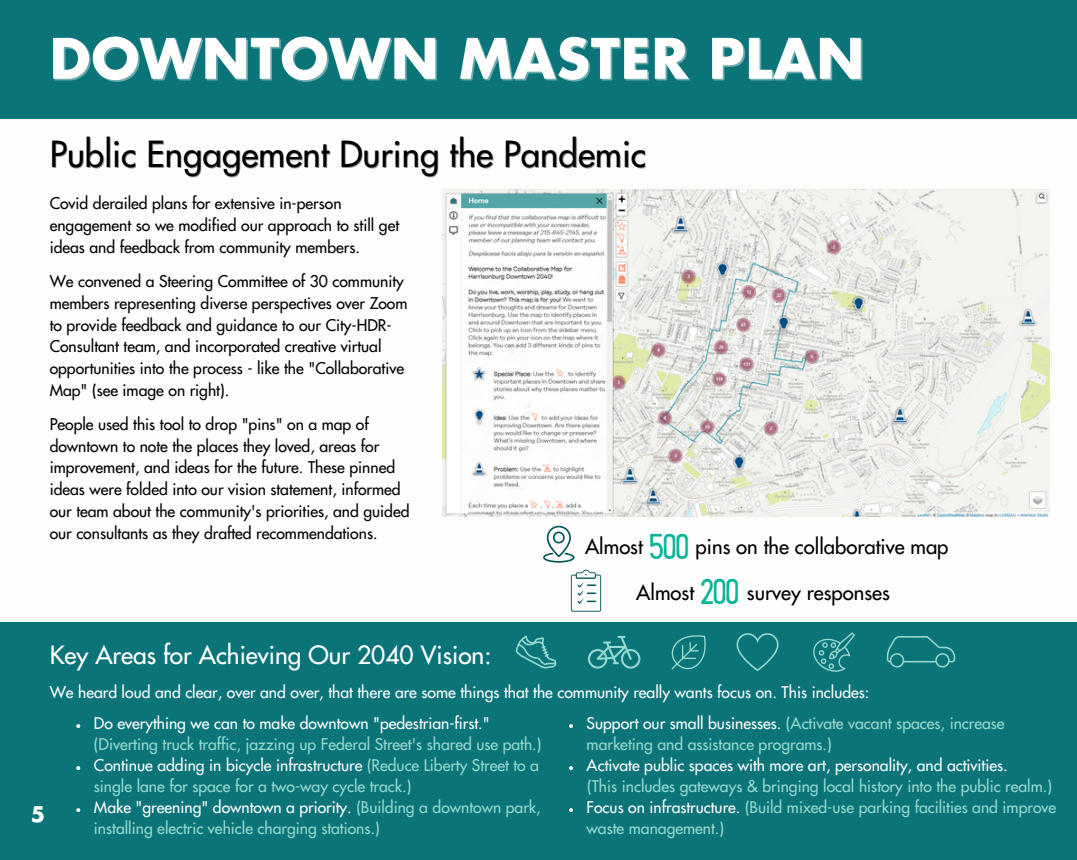
<style>
.page{position:relative;width:1077px;height:860px;background:#fff}
.page>*{position:absolute;margin:0;border:0;box-sizing:border-box;transform-origin:0 0}
.t1{font:700 54.25px "Futura Std";letter-spacing:.015em;color:#fff}
.t2{font:500 35px "Futura Std";color:#000}
.t3{font:500 24.5px "Futura Std";color:#fff}
.t4{font:700 21px "Futura Std";color:#fff}
.t5{font:500 20.3px "Futura Std";color:#000}
.t6{font:500 15.75px/21.9px "Futura Std";color:#000}
.t7{font:500 15.75px/21px "Futura Std";color:#97d8cf}
.t8{font:500 15.75px "Futura Std";color:#fff}
.s1{font-family:"Hey Gotcha";font-weight:400;font-size:31.5px;color:#06b49a}
.s2{color:#fff}
</style>
<div class="page">
<div style="left:0;top:0;width:1076px;height:118px;background:#0b7478"></div>
<div style="left:0;top:622px;width:1076px;height:238px;background:#0b7478"></div>
<img style="left:442px;top:190px;width:606px;height:326px">
<svg style="left:543px;top:526px;width:31px;height:36px"></svg>
<svg style="left:571px;top:569px;width:30px;height:42px"></svg>
<svg style="left:515px;top:635px;width:41px;height:33px"></svg>
<svg style="left:588px;top:636px;width:52px;height:32px"></svg>
<svg style="left:671px;top:635px;width:34px;height:34px"></svg>
<svg style="left:736px;top:633px;width:42px;height:38px"></svg>
<svg style="left:813px;top:632px;width:41px;height:40px"></svg>
<svg style="left:886px;top:636px;width:68px;height:32px"></svg>
<svg style="left:76px;top:724px;width:4px;height:4px"></svg>
<svg style="left:76px;top:766px;width:4px;height:4px"></svg>
<svg style="left:76px;top:808px;width:4px;height:4px"></svg>
<svg style="left:569px;top:724px;width:4px;height:4px"></svg>
<svg style="left:569px;top:766px;width:4px;height:4px"></svg>
<svg style="left:569px;top:808px;width:4px;height:4px"></svg>
<h1 class="t1" style="left:50px;top:34px;width:815px">DOWNTOWN MASTER PLAN</h1>
<h2 class="t2" style="left:50px;top:138px;width:598px">Public Engagement During the Pandemic</h2>
<p class="t6" style="left:50px;top:193px;width:351px">Covid derailed plans for extensive in-person engagement so we modified our approach to still get ideas and feedback from community members.</p>
<p class="t6" style="left:50px;top:271px;width:359px">We convened a Steering Committee of 30 community members representing diverse perspectives over Zoom to provide feedback and guidance to our City-HDR-Consultant team, and incorporated creative virtual opportunities into the process - like the "Collaborative Map" (see image on right).</p>
<p class="t6" style="left:50px;top:414px;width:361px">People used this tool to drop "pins" on a map of downtown to note the places they loved, areas for improvement, and ideas for the future. These pinned ideas were folded into our vision statement, informed our team about the community's priorities, and guided our consultants as they drafted recommendations.</p>
<p class="t5" style="left:585px;top:537px;width:365px">Almost <span class="s1">500</span> pins on the collaborative map</p>
<p class="t5" style="left:636px;top:583px;width:255px">Almost <span class="s1">200</span> survey responses</p>
<h3 class="t3" style="left:50px;top:644px;width:443px">Key Areas for Achieving Our 2040 Vision:</h3>
<p class="t8" style="left:50px;top:685px;width:821px">We heard loud and clear, over and over, that there are some things that the community really wants focus on. This includes:</p>
<h3 class="t4" style="left:31px;top:805px;width:16px">5</h3>
<p class="t8" style="left:94px;top:716px;width:397px">Do everything we can to make downtown "pedestrian-first."</p>
<p class="t7" style="left:94px;top:734px;width:449px">(Diverting truck traffic, jazzing up Federal Street's shared use path.)<br><span class="s2">Continue adding in bicycle infrastructure</span> (Reduce Liberty Street to a single lane for space for a two-way cycle track.)<br><span class="s2">Make "greening" downtown a priority.</span> (Building a downtown park, installing electric vehicle charging stations.)</p>
<p class="t7" style="left:586px;top:713px;width:419px"><span class="s2">Support our small businesses.</span> (Activate vacant spaces, increase marketing and assistance programs.)</p>
<p class="t8" style="left:586px;top:758px;width:422px">Activate public spaces with more art, personality, and activities.</p>
<p class="t7" style="left:586px;top:797px;width:471px"><span class="s2">Focus on infrastructure.</span> (Build mixed-use parking facilities and improve waste management.)</p>
<p class="t7" style="left:587px;top:776px;width:466px">(This includes gateways &amp; bringing local history into the public realm.)</p>
</div>
